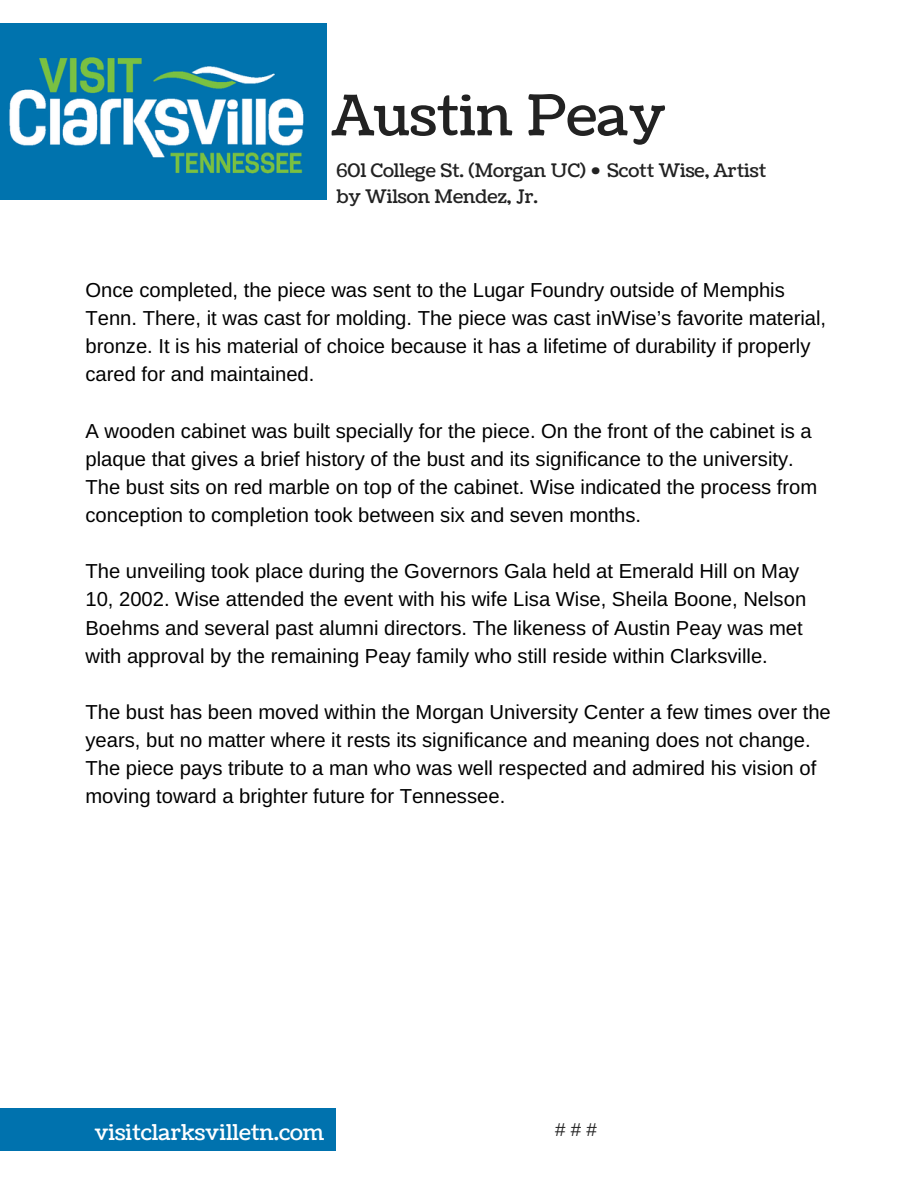
<style>
.page{position:relative;width:918px;height:1188px;background:#fff}
.page>*{position:absolute;margin:0;border:0;box-sizing:border-box;transform-origin:0 0}
.t1{font:55.95px "Coustard";color:#222}
.t2{font:21.75px "Coustard";color:#fff}
.t3{font:20.25px/28.2px "Arimo";color:#000}
.t4{font:18.75px/25.8px "Coustard";color:#222}
.t5{font:18.75px "Arimo";color:#222}
</style>
<div class="page">
<img style="left:0;top:24px;width:326px;height:175px">
<div style="left:0;top:1108px;width:336px;height:43px;background:#0072ae"></div>
<h1 class="t1" style="left:332px;top:78px;width:336px">Austin Peay</h1>
<p class="t4" style="left:336px;top:158px;width:431px">601 College St. (Morgan UC) • Scott Wise, Artist by Wilson Mendez, Jr.</p>
<p class="t3" style="left:86px;top:276px;width:742px">Once completed, the piece was sent to the Lugar Foundry outside of Memphis Tenn. There, it was cast for molding. The piece was cast inWise’s favorite material, bronze. It is his material of choice because it has a lifetime of durability if properly cared for and maintained.</p>
<p class="t3" style="left:86px;top:416px;width:733px">A wooden cabinet was built specially for the piece. On the front of the cabinet is a plaque that gives a brief history of the bust and its significance to the university.<br>The bust sits on red marble on top of the cabinet. Wise indicated the process from conception to completion took between six and seven months.</p>
<p class="t3" style="left:86px;top:557px;width:722px">The unveiling took place during the Governors Gala held at Emerald Hill on May 10, 2002. Wise attended the event with his wife Lisa Wise, Sheila Boone, Nelson Boehms and several past alumni directors. The likeness of Austin Peay was met with approval by the remaining Peay family who still reside within Clarksville.</p>
<p class="t3" style="left:86px;top:698px;width:747px">The bust has been moved within the Morgan University Center a few times over the years, but no matter where it rests its significance and meaning does not change.<br>The piece pays tribute to a man who was well respected and admired his vision of moving toward a brighter future for Tennessee.</p>
<p class="t2" style="left:94px;top:1117px;width:231px">visitclarksvilletn.com</p>
<p class="t5" style="left:555px;top:1119px;width:43px">###</p>
</div>
